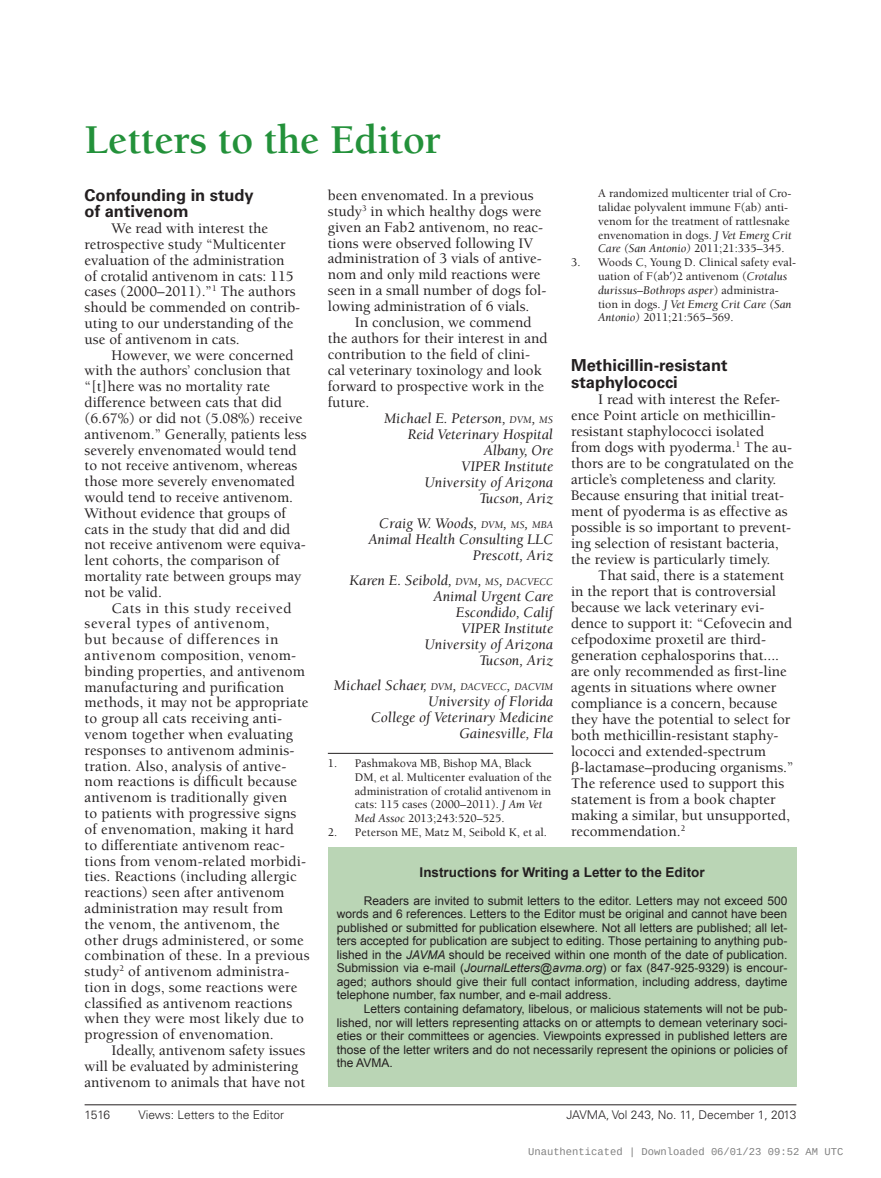
<style>
.page{position:relative;width:881px;height:1178px;background:#fff}
.page>*{position:absolute;margin:0;border:0;box-sizing:border-box;transform-origin:0 0}
.t1{font:700 42px "Berkeley";letter-spacing:-.01em;color:#23913a}
.t2{font:700 16.5px/16.5px "Univers";color:#231f20}
.t3{font:500 15px/15.8px "Berkeley";color:#231f20}
.t4{font:italic 15px/15.9px "Berkeley";color:#231f20;text-align:right}
.t5{font:700 13.5px "Arial";color:#231f20}
.t6{font:12px/13.5px "Arial";color:#231f20;text-align:justify}
.t7{font:500 12px/13.8px "Berkeley";color:#231f20}
.t8{font:300 12px "Univers";color:#231f20}
.t9{font:10.5px "Liberation Mono";color:rgb(0 0 0/.5)}
.s1{font-weight:400;font-style:italic}
.s2{font-family:"Times New Roman";font-weight:400}
.s3{font-style:italic}
.s4{font-size:10.5px}
</style>
<div class="page">
<hr style="left:85px;top:1104px;width:711px;height:1px;background:#231f20">
<hr style="left:328px;top:752px;width:225px;height:1px;background:#231f20">
<div style="left:328px;top:847px;width:468px;height:239px;background:#bad5b5"></div>
<h1 class="t1" style="left:85px;top:117px;width:357px">Letters to the Editor</h1>
<p class="t2" style="left:85px;top:187px;width:171px">Confounding in study of antivenom</p>
<p class="t3" style="left:85px;top:221px;width:217px;text-indent:27px">We read with interest the retrospective study “Multicenter evaluation of the administration of crotalid antivenom in cats: 115 cases (2000–2011).”<sup>1</sup> The authors should be commended on contrib&shy;uting to our understanding of the use of antivenom in cats.</p>
<p class="t3" style="left:85px;top:347px;width:223px;text-indent:27px">However, we were concerned with the authors’ conclusion that “[t]here was no mortality rate difference between cats that did (6.67%) or did not (5.08%) receive antivenom.” Generally, patients less severely envenomated would tend to not receive antivenom, whereas those more severely envenomated would tend to receive antivenom.<br>Without evidence that groups of cats in the study that did and did not receive antivenom were equiva&shy;lent cohorts, the comparison of mortality rate between groups may not be valid.</p>
<p class="t3" style="left:85px;top:600px;width:226px;text-indent:27px">Cats in this study received several types of antivenom,<br>but because of differences in antivenom composition, venom&shy;binding properties, and antivenom manufacturing and purification methods, it may not be appropriate to group all cats receiving anti&shy;venom together when evaluating responses to antivenom adminis&shy;tration. Also, analysis of antive&shy;nom reactions is difficult because antivenom is traditionally given<br>to patients with progressive signs of envenomation, making it hard to differentiate antivenom reac&shy;tions from venom-related morbidi&shy;ties. Reactions (including allergic reactions) seen after antivenom administration may result from<br>the venom, the antivenom, the other drugs administered, or some combination of these. In a previous study<sup>2</sup> of antivenom administra&shy;tion in dogs, some reactions were classified as antivenom reactions when they were most likely due to progression of envenomation.</p>
<p class="t3" style="left:85px;top:1042px;width:222px;text-indent:27px">Ideally, antivenom safety issues will be evaluated by administering antivenom to animals that have not</p>
<p class="t7" style="left:598px;top:187px;width:195px">A randomized multicenter trial of Cro&shy;talidae polyvalent immune F(ab) anti&shy;venom for the treatment of rattlesnake envenomation in dogs. <span class="s1">J Vet Emerg Crit Care (San Antonio)</span> 2011;21:335–345.</p>
<p class="t7" style="left:598px;top:256px;width:199px;text-indent:-27px">3. Woods C, Young D. Clinical safety eval&shy;uation of F(ab<span class="s2">ʹ</span>)2 antivenom (<span class="s1">Crotalus durissus</span>–<span class="s1">Bothrops asper</span>) administra&shy;tion in dogs. <span class="s1">J Vet Emerg Crit Care (San Antonio)</span> 2011;21:565–569.</p>
<p class="t2" style="left:571px;top:356px;width:158px">Methicillin-resistant staphylococci</p>
<p class="t3" style="left:571px;top:391px;width:224px;text-indent:27px">I read with interest the Refer&shy;ence Point article on methicillin&shy;resistant staphylococci isolated from dogs with pyoderma.<sup>1</sup> The au&shy;thors are to be congratulated on the article’s completeness and clarity.<br>Because ensuring that initial treat&shy;ment of pyoderma is as effective as possible is so important to prevent&shy;ing selection of resistant bacteria, the review is particularly timely.</p>
<p class="t3" style="left:598px;top:567px;width:187px">That said, there is a statement</p>
<p class="t3" style="left:571px;top:583px;width:206px">in the report that is controversial</p>
<p class="t3" style="left:571px;top:599px;width:195px">because we lack veterinary evi-</p>
<p class="t3" style="left:571px;top:615px;width:222px">dence to support it: “Cefovecin and</p>
<p class="t3" style="left:571px;top:631px;width:196px">cefpodoxime proxetil are third-</p>
<p class="t3" style="left:571px;top:647px;width:209px">generation cephalosporins that....</p>
<p class="t3" style="left:571px;top:663px;width:217px">are only recommended as first-line</p>
<p class="t3" style="left:571px;top:679px;width:206px">agents in situations where owner</p>
<p class="t3" style="left:571px;top:695px;width:208px">compliance is a concern, because</p>
<p class="t3" style="left:571px;top:711px;width:221px">they have the potential to select for</p>
<p class="t3" style="left:571px;top:727px;width:209px">both methicillin-resistant staphy-</p>
<p class="t3" style="left:571px;top:743px;width:196px">lococci and extended-spectrum</p>
<p class="t3" style="left:579px;top:759px;width:215px">-lactamase–producing organisms.”</p>
<p class="t3" style="left:571px;top:775px;width:214px">The reference used to support this</p>
<p class="t3" style="left:571px;top:791px;width:206px">statement is from a book chapter</p>
<p class="t3" style="left:571px;top:807px;width:220px">making a similar, but unsupported,</p>
<p class="t3" style="left:571px;top:823px;width:115px">recommendation.<sup>2</sup></p>
<p class="t5" style="left:419px;top:863px;width:286px">Instructions for Writing a Letter to the Editor</p>
<p class="t6" style="left:337px;top:893px;width:452px;text-indent:27px">Readers are invited to submit letters to the editor. Letters may not exceed 500 words and 6 references. Letters to the Editor must be original and cannot have been published or submitted for publication elsewhere. Not all letters are published; all let&shy;ters accepted for publication are subject to editing. Those pertaining to anything pub&shy;lished in the <span class="s3">JAVMA</span> should be received within one month of the date of publication.<br>Submission via e-mail (<span class="s3">JournalLetters@avma.org</span>) or fax (847-925-9329) is encour&shy;aged; authors should give their full contact information, including address, daytime telephone number, fax number, and e-mail address.</p>
<p class="t6" style="left:337px;top:1001px;width:452px;text-indent:27px">Letters containing defamatory, libelous, or malicious statements will not be pub&shy;lished, nor will letters representing attacks on or attempts to demean veterinary soci&shy;eties or their committees or agencies. Viewpoints expressed in published letters are those of the letter writers and do not necessarily represent the opinions or policies of the AVMA.</p>
<p class="t3" style="left:328px;top:187px;width:220px">been envenomated. In a previous study<sup>3</sup> in which healthy dogs were given an Fab2 antivenom, no reac&shy;tions were observed following IV administration of 3 vials of antive&shy;nom and only mild reactions were seen in a small number of dogs fol&shy;lowing administration of 6 vials.</p>
<p class="t3" style="left:328px;top:315px;width:221px;text-indent:27px">In conclusion, we commend the authors for their interest in and contribution to the field of clini&shy;cal veterinary toxinology and look forward to prospective work in the future.</p>
<p class="t4" style="left:384px;top:410px;width:170px">Michael E. Peterson, <span class="s4">DVM</span>, <span class="s4">MS<br></span>Reid Veterinary Hospital<br>Albany, Ore<br>VIPER Institute<br>University of Arizona<br>Tucson, Ariz</p>
<p class="t4" style="left:368px;top:515px;width:186px">Craig W. Woods, <span class="s4">DVM</span>, <span class="s4">MS</span>, <span class="s4">MBA<br></span>Animal Health Consulting LLC<br>Prescott, Ariz</p>
<p class="t4" style="left:349px;top:572px;width:205px">Karen E. Seibold, <span class="s4">DVM</span>, <span class="s4">MS</span>, <span class="s4">DACVECC<br></span>Animal Urgent Care<br>Escondido, Calif<br>VIPER Institute<br>University of Arizona<br>Tucson, Ariz</p>
<p class="t4" style="left:334px;top:677px;width:220px">Michael Schaer, <span class="s4">DVM</span>, <span class="s4">DACVECC</span>, <span class="s4">DACVIM<br></span>University of Florida<br>College of Veterinary Medicine<br>Gainesville, Fla</p>
<p class="t7" style="left:355px;top:756px;width:198px;text-indent:-27px">1. Pashmakova MB, Bishop MA, Black DM, et al. Multicenter evaluation of the administration of crotalid antivenom in cats: 115 cases (2000–2011). <span class="s1">J Am Vet Med Assoc</span> 2013;243:520–525.</p>
<p class="t7" style="left:328px;top:825px;width:220px">2. Peterson ME, Matz M, Seibold K, et al.</p>
<p class="t8" style="left:85px;top:1106px;width:27px">1516</p>
<p class="t8" style="left:139px;top:1106px;width:147px">Views: Letters to the Editor</p>
<p class="t8" style="left:566px;top:1106px;width:231px">JAVMA, Vol 243, No. 11, December 1, 2013</p>
<p class="t9" style="left:528px;top:1146px;width:316px">Unauthenticated | Downloaded 06/01/23 09:52 AM UTC</p>
</div>
